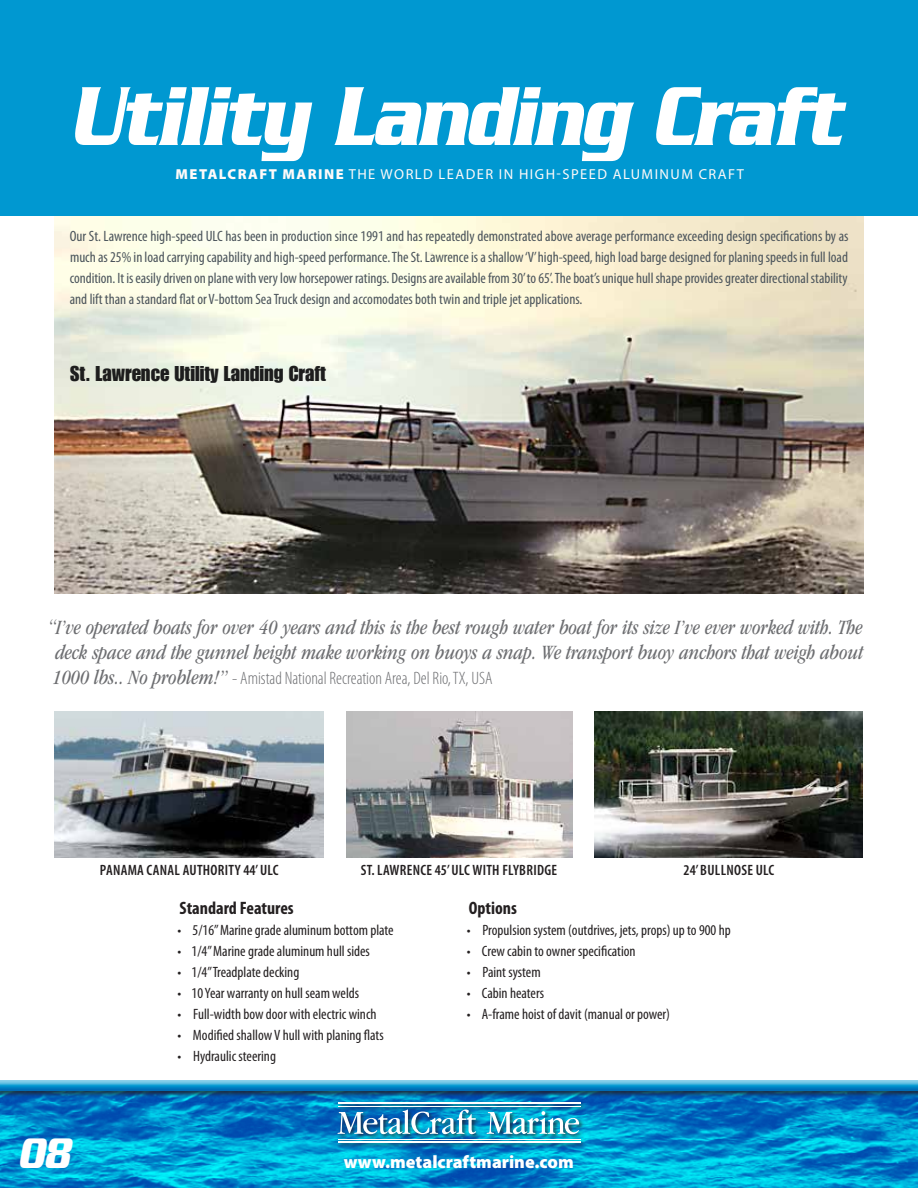
<style>
.page{position:relative;width:918px;height:1188px;background:#fff}
.page>*{position:absolute;margin:0;border:0;box-sizing:border-box;transform-origin:0 0}
.t1{font:italic 700 90.3px "Serpentine";letter-spacing:-.02em;color:#fff;scale:.74 1}
.t2{font:italic 700 46.2px "Serpentine";color:#fff;scale:.74 1}
.t3{font:italic condensed 21px/25.2px "ITC Garamond Std";color:#6d6e71;text-align:center}
.t4{font:21px "Impact LT Std";color:#1d1d1d}
.t5{font:300 condensed 18px "Myriad Pro";color:#6d6e71}
.t6{font:900 18px "Myriad Pro";color:#fff}
.t7{font:700 condensed 18px "Myriad Pro";color:#231f20}
.t8{font:condensed 15px/21px "Myriad Pro";color:#4b545b;text-align:justify}
.t9{font:condensed 15px "Myriad Pro";color:#231f20}
.t10{font:600 condensed 15px "Myriad Pro";letter-spacing:.02em;color:#231f20}
.t11{font:14.55px "Myriad Pro";letter-spacing:.1em;color:#fefaf9}
.s1{font-weight:900}
.s2{font-family:"ITC Garamond Std";font-weight:400;font-style:italic;font-size:21px}
</style>
<div class="page">
<div style="left:0;top:0;width:918px;height:216px;background:#0098d1"></div>
<img style="left:54px;top:216px;width:810px;height:378px">
<img style="left:347px;top:712px;width:226px;height:146px">
<img style="left:54px;top:712px;width:270px;height:146px">
<img style="left:594px;top:712px;width:269px;height:146px">
<img style="left:0;top:1098px;width:918px;height:90px">
<div style="left:336px;top:1101px;width:250px;height:48px;background:#231f20;opacity:.75"></div>
<img style="left:338px;top:1110px;width:138px;height:24px">
<svg style="left:487px;top:1111px;width:92px;height:23px"></svg>
<hr style="left:338px;top:1139px;width:242px;height:1px;background:#fff">
<hr style="left:338px;top:1141px;width:242px;height:2px;background:#fff">
<hr style="left:338px;top:1102px;width:242px;height:2px;background:#fff">
<hr style="left:338px;top:1106px;width:242px;height:1px;background:#fff">
<div style="left:0;top:1080px;width:918px;height:18px;background:#231f20;opacity:.75"></div>
<div style="left:0;top:1080px;width:918px;height:13px;background:#0098d1;opacity:.75"></div>
<h1 class="t1" style="left:69px;top:64px;width:1044px">Utility Landing Craft</h1>
<p class="t11" style="left:176px;top:166px;width:570px"><span class="s1">MetalCraft Marine</span> TH E WORLD LEADER IN HIGH-SPEED ALUMINUM CRAFT</p>
<p class="t8" style="left:70px;top:226px;width:780px">Our St. Lawrence high-speed ULC has been in production since 1991 and has repeatedly demonstrated above average performance exceeding design specifications by as much as 25% in load carrying capability and high-speed performance. The St. Lawrence is a shallow ‘V’ high-speed, high load barge designed for planing speeds in full load condition. It is easily driven on plane with very low horsepower ratings. Designs are available from 30’ to 65’. The boat’s unique hull shape provides greater directional stability and lift than a standard flat or V-bottom Sea Truck design and accomodates both twin and triple jet applications.</p>
<h3 class="t4" style="left:70px;top:362px;width:257px">St. Lawrence Utility Landing Craft</h3>
<h3 class="t3" style="left:48px;top:615px;width:817px">“I’ve operated boats for over 40 years and this is the best rough water boat for its size I’ve ever worked with. The deck space and the gunnel height make working on buoys a snap. We transport buoy anchors that weigh about</h3>
<p class="t5" style="left:52px;top:668px;width:442px"><span class="s2">1000 lbs.. No problem!”</span> - Amistad National Recreation Area, Del Rio, TX, USA</p>
<p class="t10" style="left:100px;top:862px;width:167px">PANAMA CANAL AUTHORITY 44’ ULC</p>
<p class="t10" style="left:361px;top:862px;width:198px">ST. LAWRENCE 45’ ULC WITH FLYBRIDGE</p>
<p class="t10" style="left:684px;top:862px;width:79px">24’ BULLNOSE ULC</p>
<h2 class="t2" style="left:17px;top:1127px;width:72px">08</h2>
<p class="t7" style="left:179px;top:898px;width:116px">Standard Features</p>
<p class="t9" style="left:177px;top:922px;width:218px">• 5/16” Marine grade aluminum bottom plate</p>
<p class="t9" style="left:177px;top:943px;width:194px">• 1/4” Marine grade aluminum hull sides</p>
<p class="t9" style="left:177px;top:964px;width:123px">• 1/4” Treadplate decking</p>
<p class="t9" style="left:177px;top:985px;width:183px">• 10 Year warranty on hull seam welds</p>
<p class="t9" style="left:177px;top:1006px;width:201px">• Full-width bow door with electric winch</p>
<p class="t9" style="left:177px;top:1027px;width:208px">• Modified shallow V hull with planing flats</p>
<p class="t9" style="left:177px;top:1048px;width:100px">• Hydraulic steering</p>
<p class="t7" style="left:469px;top:898px;width:50px">Options</p>
<p class="t9" style="left:467px;top:922px;width:266px">• Propulsion system (outdrives, jets, props) up to 900 hp</p>
<p class="t9" style="left:467px;top:943px;width:170px">• Crew cabin to owner specification</p>
<p class="t9" style="left:467px;top:964px;width:76px">• Paint system</p>
<p class="t9" style="left:467px;top:985px;width:79px">• Cabin heaters</p>
<p class="t9" style="left:467px;top:1006px;width:205px">• A-frame hoist of davit (manual or power)</p>
<p class="t6" style="left:344px;top:1151px;width:232px">www.metalcraftmarine.com</p>
</div>
